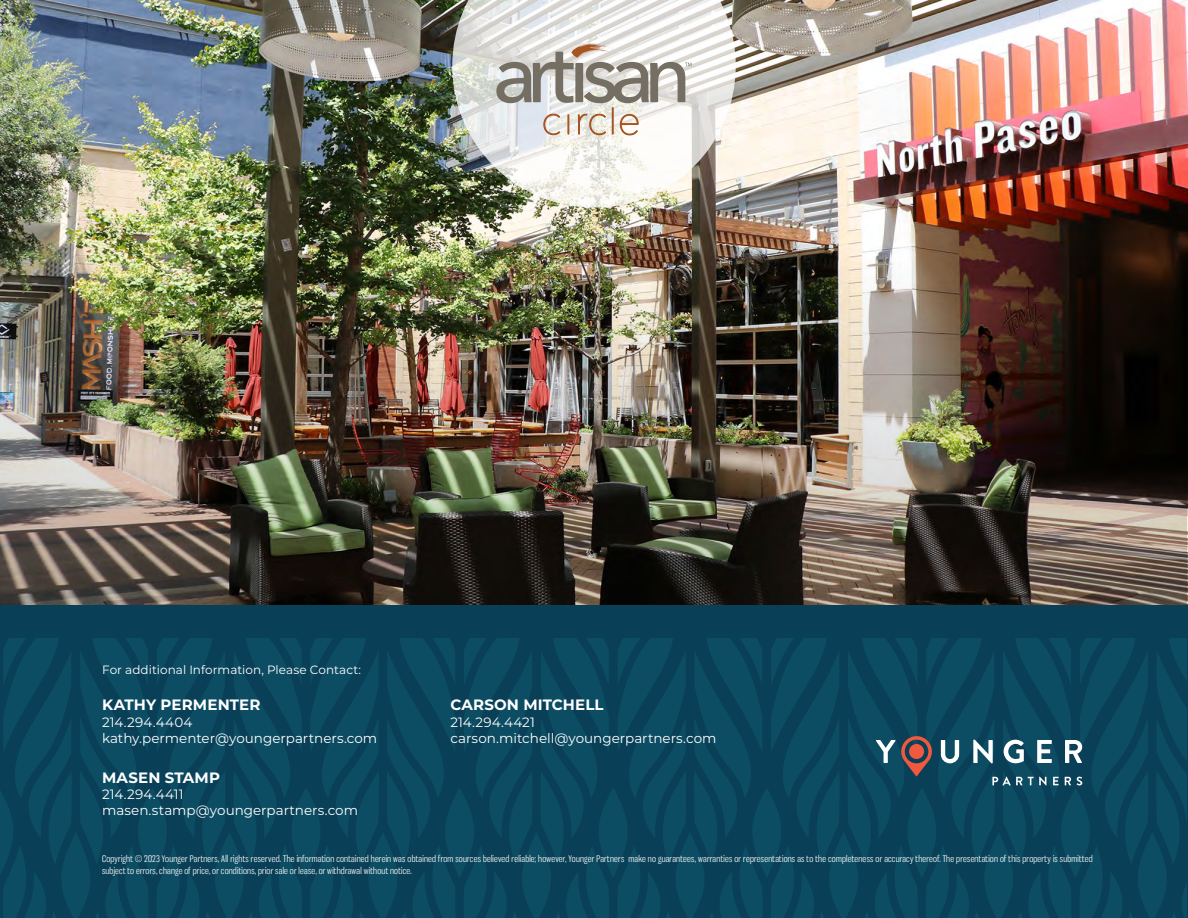
<style>
.page{position:relative;width:1188px;height:918px;background:#fff}
.page>*{position:absolute;margin:0;border:0;box-sizing:border-box;transform-origin:0 0}
.t1{font:700 15px "Montserrat";letter-spacing:.01em;color:#fff}
.t2{font:13.5px/16.2px "Montserrat";color:#fff}
.t3{font:12px "Montserrat";letter-spacing:.005em;color:#fff}
.t4{font:9px/12px "Gnuolane Bk";letter-spacing:.025em;color:#fff}
</style>
<div class="page">
<img style="left:0;top:0;width:1188px;height:606px">
<img style="left:0;top:150px;width:1187px;height:456px">
<div style="left:0;top:606px;width:1188px;height:312px;background:#094057"></div>
<img style="left:452px;top:0;width:284px;height:208px">
<svg style="left:0;top:638px;width:1187px;height:280px"></svg>
<svg style="left:496px;top:43px;width:196px;height:92px"></svg>
<h3 class="t3" style="left:102px;top:661px;width:261px">For additional Information, Please Contact:</h3>
<h1 class="t1" style="left:102px;top:694px;width:160px">KATHY PERMENTER</h1>
<h2 class="t2" style="left:102px;top:713px;width:277px">214.294.4404 kathy.permenter@youngerpartners.com</h2>
<h1 class="t1" style="left:102px;top:767px;width:120px">MASEN STAMP</h1>
<h2 class="t2" style="left:102px;top:786px;width:258px">214.294.4411 masen.stamp@youngerpartners.com</h2>
<h1 class="t1" style="left:450px;top:694px;width:155px">CARSON MITCHELL</h1>
<h2 class="t2" style="left:450px;top:713px;width:268px">214.294.4421 carson.mitchell@youngerpartners.com</h2>
<p class="t4" style="left:102px;top:852px;width:992px">Copyright © 2023 Younger Partners, All rights reserved. The information contained herein was obtained from sources believed reliable; however, Younger Partners make no guarantees, warranties or representations as to the completeness or accuracy thereof. The presentation of this property is submitted subject to errors, change of price, or conditions, prior sale or lease, or withdrawal without notice.</p>
</div>
